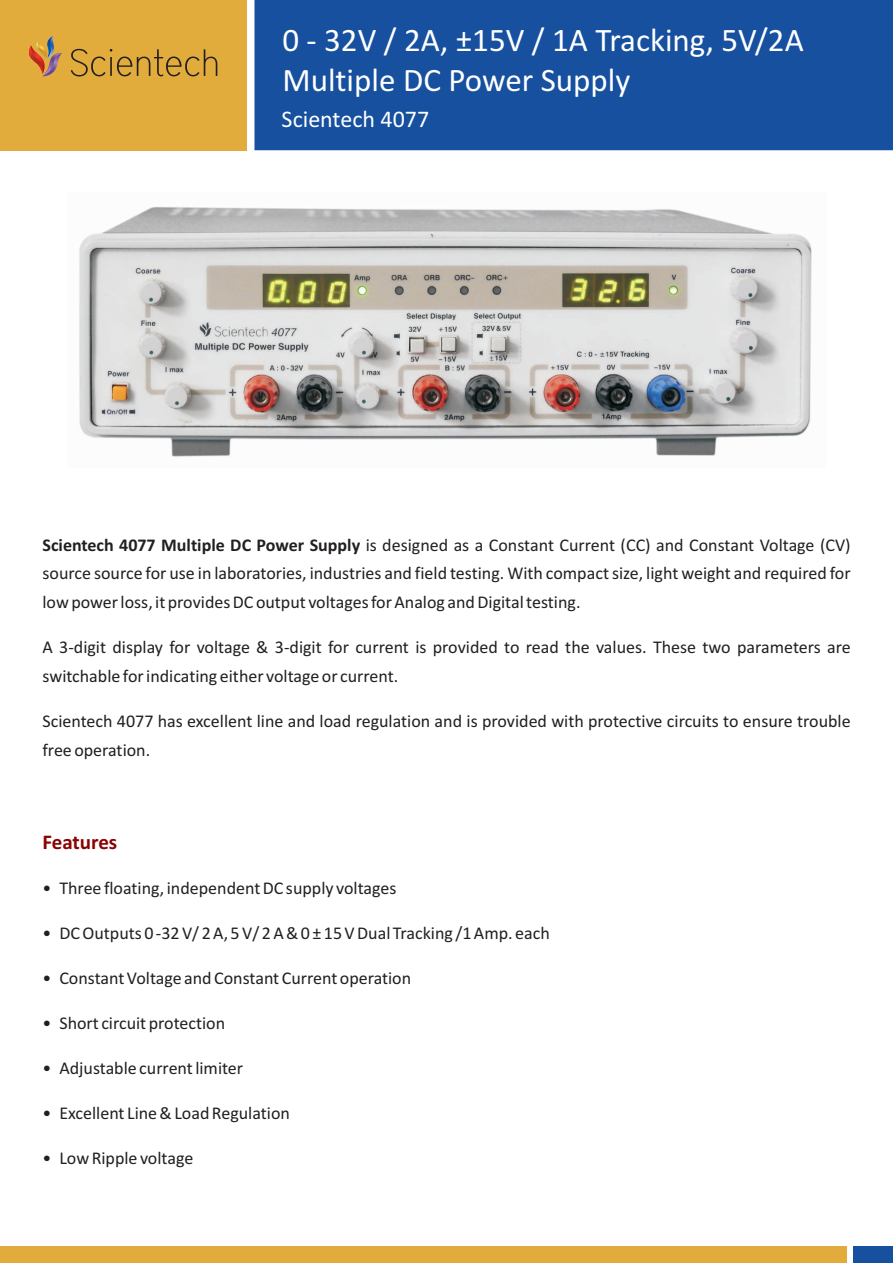
<style>
.page{position:relative;width:893px;height:1263px;background:#fff}
.page>*{position:absolute;margin:0;border:0;box-sizing:border-box;transform-origin:0 0}
.t1{font:33px/40.3px "Calibri";color:#fff}
.t2{font:24px "Calibri";color:#fff}
.t3{font:700 21px "Calibri";color:#8b0202}
.t4{font:18px/28.8px "Calibri";color:#231f20}
.s1{font-weight:700}
</style>
<div class="page">
<div style="left:1px;top:1246px;width:845px;height:17px;background:#e1ac3c"></div>
<div style="left:854px;top:1246px;width:39px;height:17px;background:#16509f"></div>
<img style="left:79px;top:206px;width:733px;height:251px">
<div style="left:254px;top:0;width:639px;height:150px;background:#16509f"></div>
<div style="left:0;top:0;width:246px;height:150px;background:#e1ac3c"></div>
<svg style="left:71px;top:49px;width:146px;height:27px"></svg>
<svg style="left:29px;top:36px;width:33px;height:40px"></svg>
<h1 class="t1" style="left:282px;top:23px;width:523px">0 - 32V / 2A, ±15V / 1A Tracking, 5V/2A<br>Multiple DC Power Supply</h1>
<h2 class="t2" style="left:282px;top:109px;width:149px">Scientech 4077</h2>
<p class="t4" style="left:43px;top:532px;width:810px;text-align:justify"><span class="s1">Scientech 4077 Multiple DC Power Supply</span> is designed as a Constant Current (CC) and Constant Voltage (CV) source source for use in laboratories, industries and field testing. With compact size, light weight and required for low power loss, it provides DC output voltages for Analog and Digital testing.</p>
<p class="t4" style="left:42px;top:634px;width:810px">A 3-digit display for voltage &amp; 3-digit for current is provided to read the values. These two parameters are switchable for indicating either voltage or current.</p>
<p class="t4" style="left:42px;top:708px;width:810px">Scientech 4077 has excellent line and load regulation and is provided with protective circuits to ensure trouble free operation.</p>
<p class="t3" style="left:43px;top:833px;width:76px">Features</p>
<p class="t4" style="left:43px;top:875px;width:355px">• Three floating, independent DC supply voltages</p>
<p class="t4" style="left:43px;top:920px;width:509px">• DC Outputs 0 -32 V/ 2 A, 5 V/ 2 A &amp; 0 ± 15 V Dual Tracking /1 Amp. each</p>
<p class="t4" style="left:43px;top:965px;width:370px">• Constant Voltage and Constant Current operation</p>
<p class="t4" style="left:43px;top:1010px;width:184px">• Short circuit protection</p>
<p class="t4" style="left:43px;top:1055px;width:202px">• Adjustable current limiter</p>
<p class="t4" style="left:43px;top:1100px;width:249px">• Excellent Line &amp; Load Regulation</p>
<p class="t4" style="left:42px;top:1145px;width:152px">• Low Ripple voltage</p>
</div>
